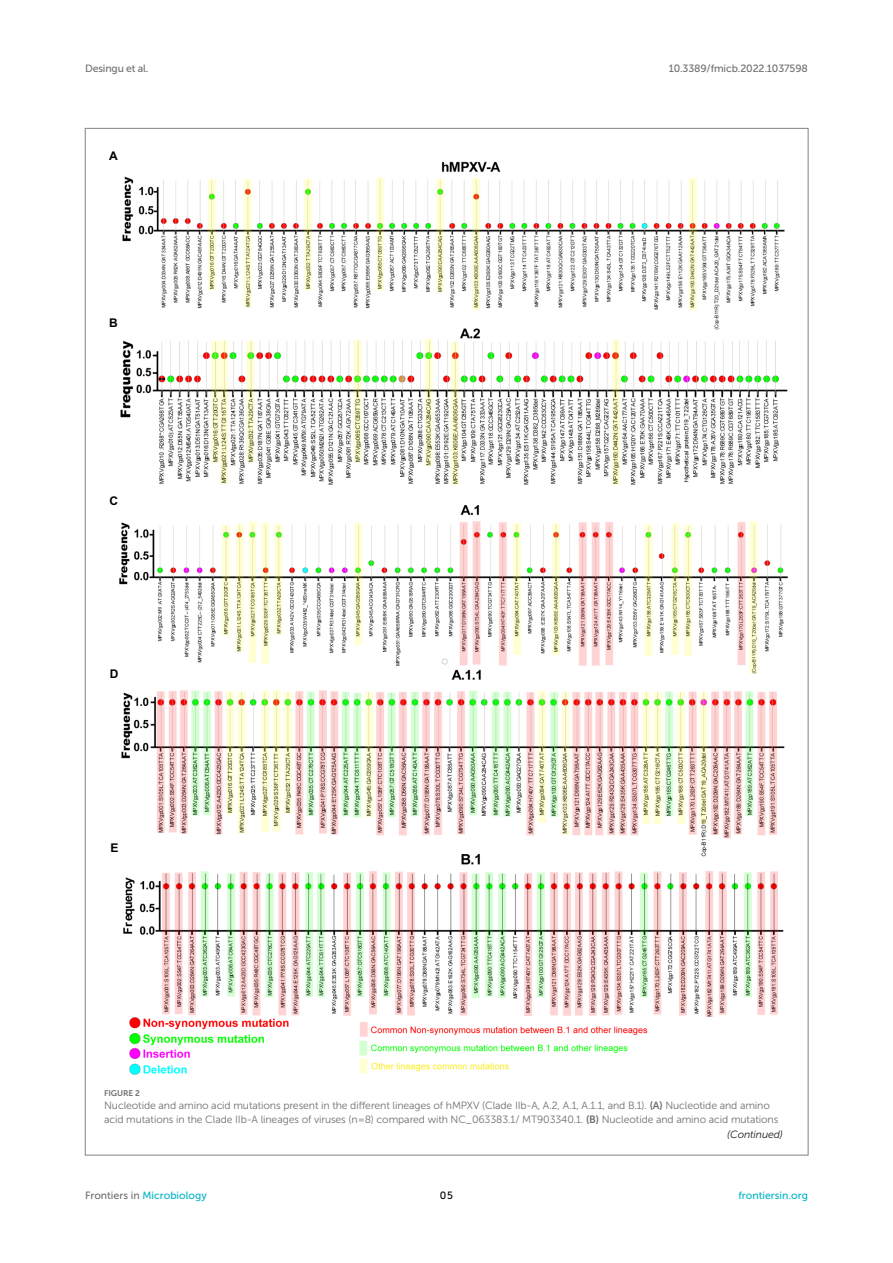
<style>
.page{position:relative;width:893px;height:1263px;background:#fff}
.page>*{position:absolute;margin:0;border:0;box-sizing:border-box;transform-origin:0 0}
.t1{font:700 12px "Arial";color:#000}
.FIG_LEG{font:10.5px/13.5px "Museo Sans 300";letter-spacing:-.01em;color:#706f70}
.t2{font:10.5px "Museo Sans 500";letter-spacing:-.015em;color:#706f70}
.t3{font:10.5px "Museo Sans 500";color:#00b4c4}
.FIG_LEG-2{font:italic 10.5px "Museo Sans 300";letter-spacing:-.01em;color:#1b1c1b}
.t4{font:10.5px "Museo Sans 500";color:#000}
.FIG_HD{font:8.25px "Museo Sans 700";letter-spacing:-.01em;color:#706f70}
.s1{font-family:"Museo Sans 700"}
.s2{color:#706f70}
</style>
<div class="page">
<img style="left:119px;top:161px;width:669px;height:914px">
<p class="t2" style="left:85px;top:63px;width:65px">Desingu et al.</p>
<p class="t2" style="left:669px;top:63px;width:141px">10.3389/fmicb.2022.1037598</p>
<p class="t1" style="left:109px;top:148px;width:10px">A</p>
<p class="t1" style="left:109px;top:314px;width:10px">B</p>
<p class="t1" style="left:110px;top:493px;width:10px">C</p>
<p class="t1" style="left:110px;top:665px;width:10px">D</p>
<p class="t1" style="left:110px;top:839px;width:10px">E</p>
<p class="FIG_HD" style="left:104px;top:1088px;width:37px">FIGURE 2</p>
<p class="FIG_LEG" style="left:104px;top:1099px;width:676px">Nucleotide and amino acid mutations present in the different lineages of hMPXV (Clade IIb-A, A.2, A.1, A.1.1, and B.1). <span class="s1">(A)</span> Nucleotide and amino acid mutations in the Clade IIb-A lineages of viruses (n = 8) compared with NC_063383.1/ MT903340.1. <span class="s1">(B)</span> Nucleotide and amino acid mutations</p>
<p class="FIG_LEG-2" style="left:727px;top:1128px;width:57px">(Continued)</p>
<p class="t3" style="left:85px;top:1190px;width:123px"><span class="s2">Frontiers in</span> Microbiology</p>
<p class="t4" style="left:440px;top:1190px;width:14px">05</p>
<p class="t3" style="left:738px;top:1190px;width:71px">frontiersin.org</p>
</div>
